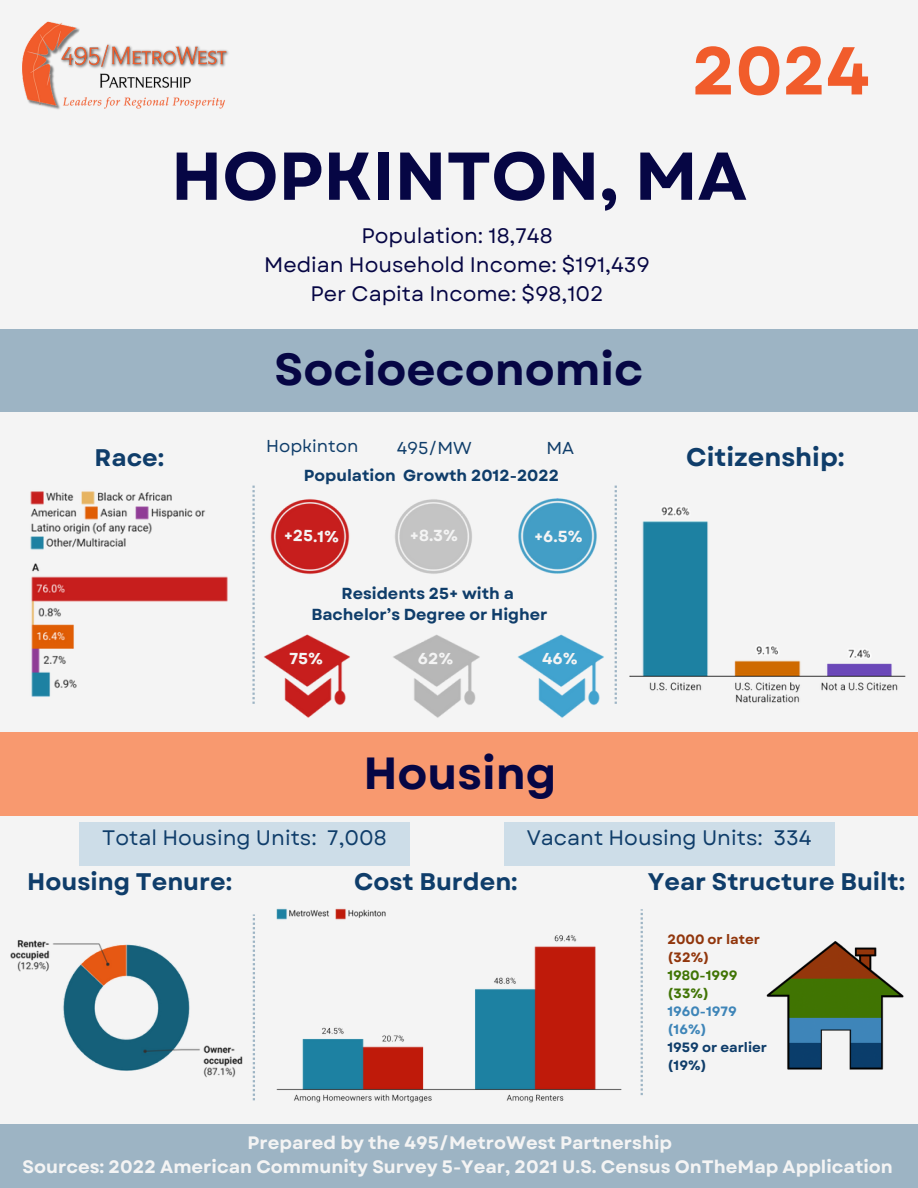
<style>
.page{position:relative;width:918px;height:1188px;background:#f4f4f4}
.page>*{position:absolute;margin:0;border:0;box-sizing:border-box;transform-origin:0 0}
.t1{font:700 67.5px "Garet";color:#060644}
.t2{font:700 67.5px "Garet";color:#f15c2b}
.t3{font:700 45px "Garet";color:#060644}
.t4{font:700 25.5px "Garet";color:#0f3d6a}
.t5{font:700 24px "Garet";color:#0f3d6a}
.t6{font:21px/29.2px "Garet";color:#060644;text-align:center}
.t7{font:21px "Garet";color:#0f3d6a}
.t8{font:700 18px/24.8px "Garet";color:#f4f4f4;text-align:center}
.t9{font:17.25px "Garet";color:#0f3d6a}
.t10{font:700 16.05px "Garet";color:#0f3d6a}
.t11{font:700 16.05px "Garet";color:#f4f4f4}
.t12{font:700 13.5px "Garet";color:#0f3d6a}
.t13{font:700 13.5px "Garet";color:#91360c}
.t14{font:700 13.5px "Garet";color:#407404}
.t15{font:700 13.5px "Garet";color:#3e85b8}
</style>
<div class="page">
<img style="left:270px;top:499px;width:80px;height:76px">
<img style="left:395px;top:499px;width:77px;height:75px">
<img style="left:518px;top:498px;width:79px;height:76px">
<img style="left:264px;top:634px;width:86px;height:84px">
<div style="left:0;top:330px;width:918px;height:82px;background:#9db4c4"></div>
<div style="left:0;top:732px;width:918px;height:84px;background:#f8996f"></div>
<div style="left:0;top:1125px;width:918px;height:63px;background:#9db4c4"></div>
<img style="left:393px;top:635px;width:87px;height:83px">
<img style="left:517px;top:634px;width:87px;height:84px">
<svg style="left:252px;top:486px;width:3px;height:218px"></svg>
<svg style="left:615px;top:486px;width:2px;height:218px"></svg>
<svg style="left:253px;top:914px;width:2px;height:186px"></svg>
<svg style="left:641px;top:909px;width:2px;height:186px"></svg>
<img style="left:22px;top:22px;width:207px;height:87px">
<img style="left:30px;top:491px;width:198px;height:206px">
<img style="left:629px;top:507px;width:277px;height:196px">
<img style="left:10px;top:927px;width:243px;height:160px">
<img style="left:276px;top:908px;width:346px;height:195px">
<img style="left:766px;top:941px;width:138px;height:129px">
<div style="left:79px;top:822px;width:331px;height:44px;background:#cddde8"></div>
<div style="left:504px;top:822px;width:331px;height:44px;background:#cddde8"></div>
<svg style="left:290px;top:652px;width:33px;height:13px"></svg>
<svg style="left:419px;top:652px;width:34px;height:13px"></svg>
<svg style="left:543px;top:652px;width:34px;height:13px"></svg>
<p class="t2" style="left:692px;top:22px;width:179px">2024</p>
<p class="t1" style="left:171px;top:128px;width:577px">HOPKINTON, MA</p>
<h1 class="t6" style="left:264px;top:221px;width:387px">Population: 18,748<br>Median Household Income: $191,439<br>Per Capita Income: $98,102</h1>
<p class="t3" style="left:275px;top:337px;width:370px">Socioeconomic</p>
<p class="t9" style="left:266px;top:434px;width:94px">Hopkinton</p>
<h6 class="t9" style="left:397px;top:435px;width:77px">495/MW</h6>
<h3 class="t9" style="left:546px;top:435px;width:29px">MA</h3>
<h1 class="t5" style="left:95px;top:440px;width:71px">Race:</h1>
<h4 class="t4" style="left:686px;top:439px;width:160px">Citizenship:</h4>
<h4 class="t10" style="left:304px;top:464px;width:257px">Population Growth 2012-2022</h4>
<p class="t11" style="left:284px;top:524px;width:57px;rotate:1deg">+25.1%</p>
<h2 class="t11" style="left:410px;top:524px;width:50px">+8.3%</h2>
<h4 class="t11" style="left:534px;top:525px;width:50px">+6.5%</h4>
<h3 class="t10" style="left:341px;top:582px;width:174px">Residents 25+ with a</h3>
<h3 class="t10" style="left:311px;top:603px;width:238px">Bachelor’s Degree or Higher</h3>
<p class="t3" style="left:363px;top:740px;width:195px">Housing</p>
<p class="t7" style="left:102px;top:823px;width:286px">Total Housing Units: 7,008</p>
<h6 class="t7" style="left:527px;top:823px;width:286px">Vacant Housing Units: 334</h6>
<h5 class="t5" style="left:27px;top:864px;width:206px">Housing Tenure:</h5>
<p class="t5" style="left:354px;top:864px;width:165px">Cost Burden:</p>
<h5 class="t5" style="left:648px;top:864px;width:259px">Year Structure Built:</h5>
<h3 class="t13" style="left:667px;top:929px;width:94px">2000 or later</h3>
<p class="t13" style="left:667px;top:947px;width:44px">(32%)</p>
<p class="t14" style="left:667px;top:965px;width:72px">1980-1999</p>
<p class="t14" style="left:667px;top:983px;width:43px">(33%)</p>
<p class="t15" style="left:667px;top:1001px;width:71px">1960-1979</p>
<p class="t15" style="left:667px;top:1019px;width:41px">(16%)</p>
<p class="t12" style="left:667px;top:1037px;width:101px">1959 or earlier</p>
<p class="t12" style="left:667px;top:1055px;width:41px">(19%)</p>
<p class="t8" style="left:23px;top:1130px;width:872px">Prepared by the 495/MetroWest Partnership<br>Sources: 2022 American Community Survey 5-Year, 2021 U.S. Census OnTheMap Application</p>
</div>
